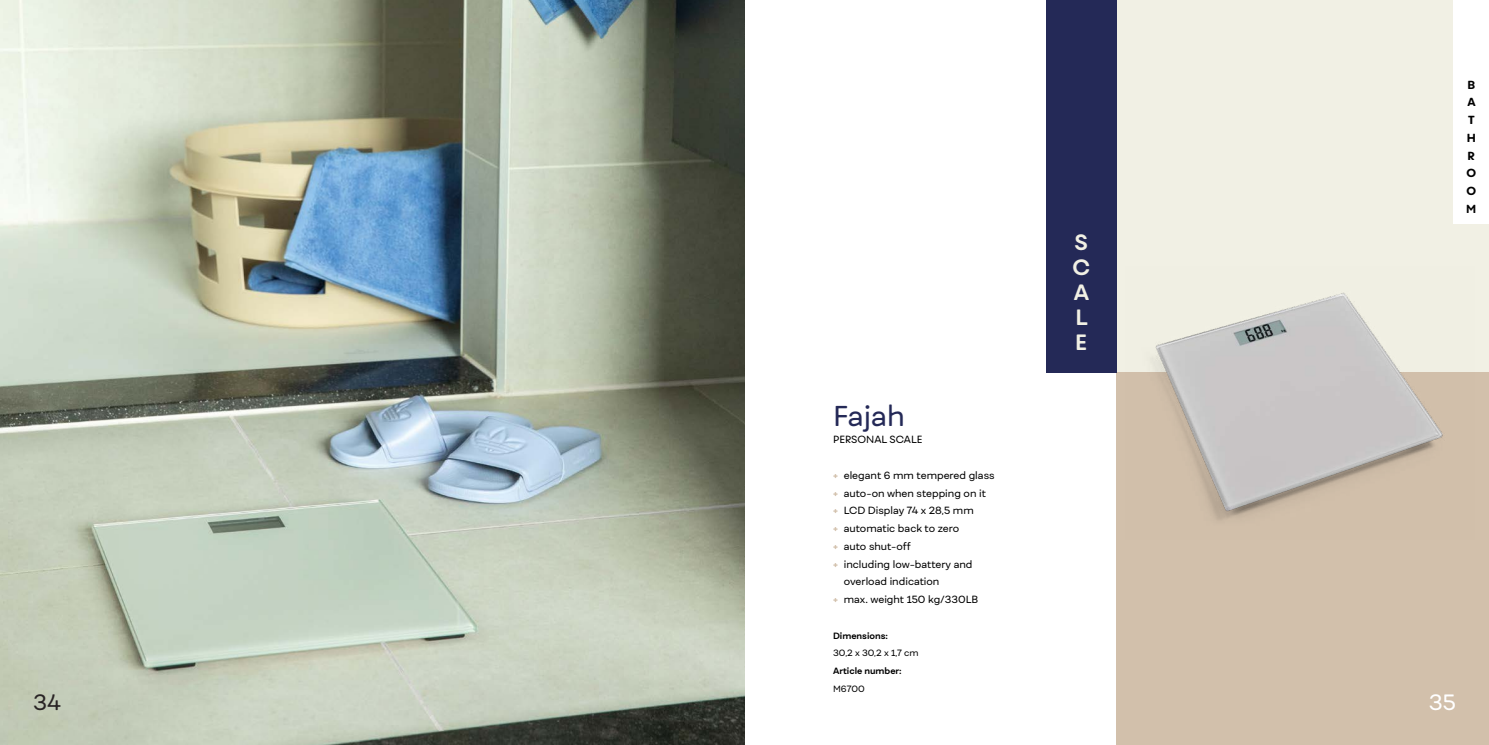
<style>
.page{position:relative;width:1489px;height:745px;background:#fff}
.page>*{position:absolute;margin:0;border:0;box-sizing:border-box;transform-origin:0 0}
.t1{font:27.5px "Fibra One";color:#242957}
.t2{font:700 21.25px/25px "Fibra One";color:#f1f0e4;text-align:justify}
.t3{font:21.25px "Fibra One";color:#292425}
.t4{font:21.25px "Fibra One";color:#fff}
.t5{font:800 11.25px/17.8px "Fibra One";color:#000}
.t6{font:10px/17.8px "Fibra One";color:#000}
.t7{font:10px/17.8px "Fibra One";color:#d2c0ab;text-align:justify}
.t8{font:700 8.75px "Fibra One";color:#000}
.t9{font:8.75px "Fibra One";color:#000}
</style>
<div class="page">
<div style="left:1116px;top:0;width:372px;height:524px;background:#f1f0e4"></div>
<div style="left:1116px;top:372px;width:372px;height:372px;background:#d2c0ab"></div>
<img style="left:0;top:0;width:744px;height:744px">
<img style="left:1152px;top:292px;width:291px;height:229px">
<div style="left:1045px;top:0;width:71px;height:372px;background:#242957"></div>
<div style="left:1453px;top:0;width:35px;height:223px;background:#fff"></div>
<h2 class="t2" style="left:1072px;top:230px;width:19px">S C A L E</h2>
<p class="t5" style="left:1465px;top:75px;width:12px">B<br>A<br>T<br>H<br>R<br>O<br>O<br>M</p>
<h1 class="t1" style="left:833px;top:398px;width:73px">Fajah</h1>
<p class="t6" style="left:833px;top:430px;width:91px">PERSONAL SCALE</p>
<p class="t6" style="left:843px;top:466px;width:152px">elegant 6 mm tempered glass auto-on when stepping on it<br>LCD Display 74 x 28,5 mm automatic back to zero<br>auto shut-off<br>including low-battery and overload indication<br>max. weight 150 kg/330LB</p>
<p class="t8" style="left:833px;top:629px;width:56px">Dimensions:</p>
<p class="t9" style="left:833px;top:647px;width:87px">30,2 x 30,2 x 1,7 cm</p>
<p class="t8" style="left:833px;top:665px;width:70px">Article number:</p>
<p class="t9" style="left:833px;top:682px;width:33px">M6700</p>
<p class="t7" style="left:833px;top:466px;width:6px">+ + + + + +</p>
<p class="t7" style="left:833px;top:590px;width:6px">+</p>
<h2 class="t3" style="left:33px;top:688px;width:29px">34</h2>
<h2 class="t4" style="left:1428px;top:688px;width:29px">35</h2>
</div>
